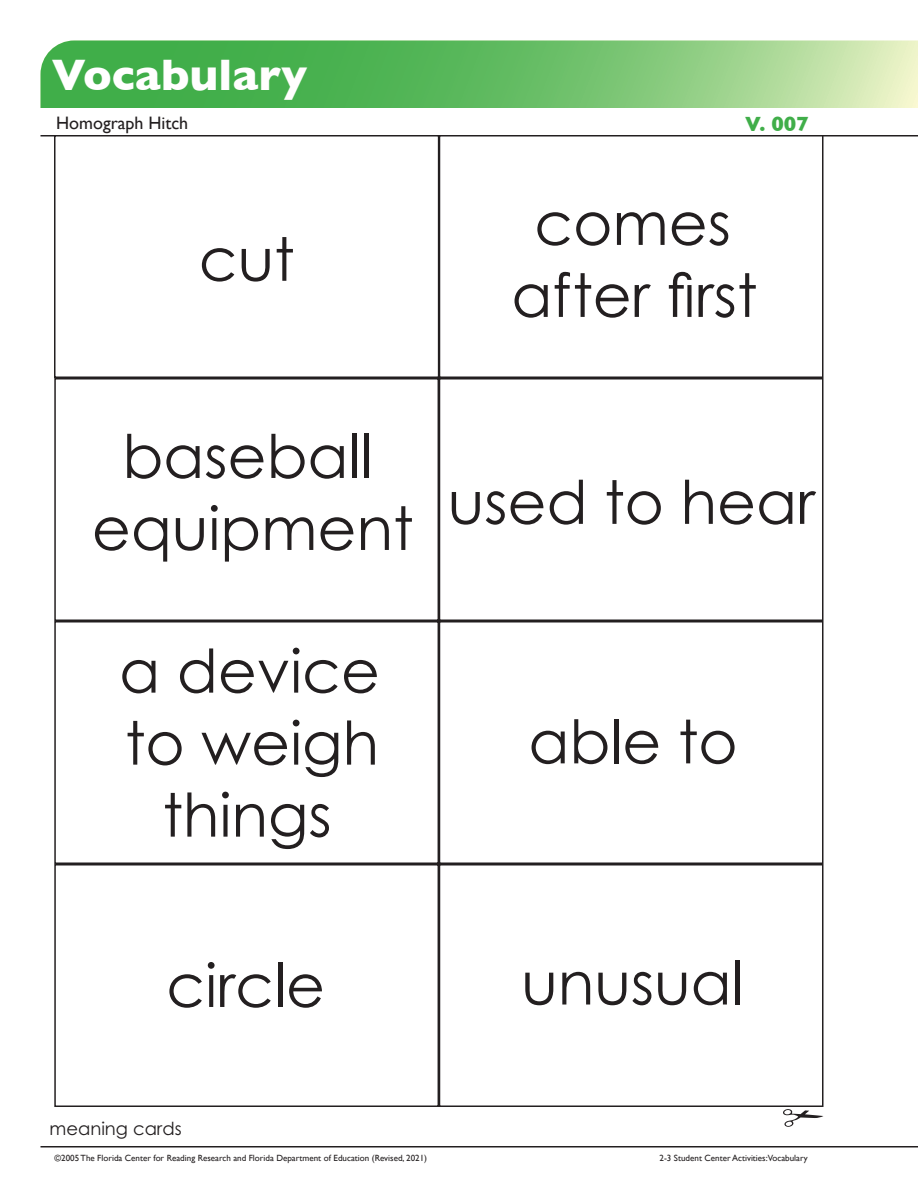
<style>
.page{position:relative;width:918px;height:1188px;background:#fff}
.page>*{position:absolute;margin:0;border:0;box-sizing:border-box;transform-origin:0 0}
.t1{font:60px/72px "Century Gothic Pro";color:#231f20;text-align:center}
.t2{font:700 45px "Gill Sans";color:#fff}
.t3{font:700 21px "Gill Sans";color:#40ae49}
.Activity_Name{font:18px "Gill Sans";color:#231f20}
.t4{font:18px "Century Gothic Pro";color:#231f20}
.t5{font:9px "Gill Sans";color:#231f20}
</style>
<div class="page">
<svg style="left:40px;top:40px;width:878px;height:68px"></svg>
<hr style="left:40px;top:135px;width:878px;height:1px;background:#231f20">
<hr style="left:40px;top:1146px;width:878px;height:2px;background:#231f20">
<div style="left:54px;top:135px;width:385px;height:243px;border:2px solid #231f20"></div>
<div style="left:439px;top:135px;width:385px;height:243px;border:2px solid #231f20"></div>
<div style="left:54px;top:378px;width:385px;height:243px;border:2px solid #231f20"></div>
<div style="left:439px;top:378px;width:385px;height:243px;border:2px solid #231f20"></div>
<div style="left:54px;top:621px;width:385px;height:243px;border:2px solid #231f20"></div>
<div style="left:439px;top:621px;width:385px;height:243px;border:2px solid #231f20"></div>
<div style="left:54px;top:864px;width:385px;height:243px;border:2px solid #231f20"></div>
<div style="left:439px;top:864px;width:385px;height:243px;border:2px solid #231f20"></div>
<svg style="left:783px;top:1109px;width:41px;height:18px"></svg>
<h2 class="t2" style="left:52px;top:39px;width:257px">Vocabulary</h2>
<p class="Activity_Name" style="left:56px;top:112px;width:134px">Homograph Hitch</p>
<p class="t3" style="left:745px;top:107px;width:65px">V. 007</p>
<h1 class="t1" style="left:199px;top:223px;width:97px">cut</h1>
<h1 class="t1" style="left:511px;top:187px;width:247px">comes after first</h1>
<h1 class="t1" style="left:92px;top:433px;width:725px;line-height:45.9px;text-align:left;text-indent:30px">baseball<br>equipment used to hear</h1>
<h1 class="t1" style="left:119px;top:634px;width:262px">a device to weigh things</h1>
<h1 class="t1" style="left:528px;top:705px;width:211px">able to</h1>
<h1 class="t1" style="left:166px;top:949px;width:160px">circle</h1>
<h1 class="t1" style="left:521px;top:946px;width:224px">unusual</h1>
<h3 class="t4" style="left:50px;top:1117px;width:134px">meaning cards</h3>
<p class="t5" style="left:55px;top:1152px;width:374px">©2005 The Florida Center for Reading Research and Florida Department of Education (Revised, 2021)</p>
<p class="t5" style="left:660px;top:1152px;width:150px">2-3 Student Center Activities:Vocabulary</p>
</div>
